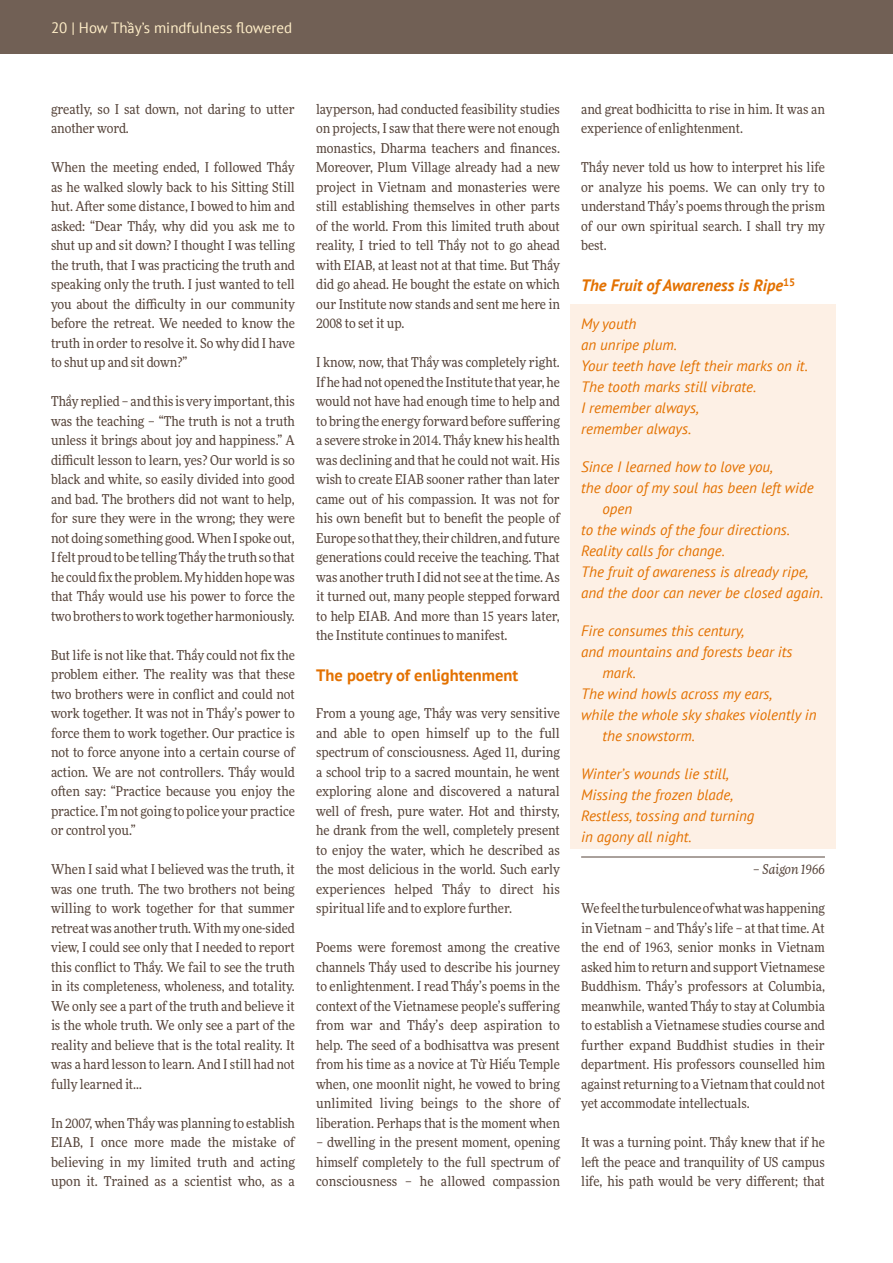
<style>
.page{position:relative;width:893px;height:1263px;background:#fff}
.page>*{position:absolute;margin:0;border:0;box-sizing:border-box;transform-origin:0 0}
._03_Zü_hf{font:italic 700 16.5px "PT Sans";color:#e37100}
._03_Zü_hf-2{font:700 16.5px "PT Sans";color:#e37100}
._03_Gedicht_libü_mE{font:italic 15px/21px "PT Sans";color:#e37100}
._03_Gedicht_libü_mE__4mm{font:italic 15px/21px "PT Sans";color:#e37100}
.Kolumne_li{font:15px "PT Sans";color:#ffeec8}
._00_GT{font:13.5px/19.5px "More Pro";color:#56443a;text-align:justify;scale:.9 1}
._00_GT-2{font:13.5px/19.5px "More Pro";color:#56443a;text-align:justify;scale:.89 1}
._00_GT-3{font:13.5px/19.5px "More Pro";color:#56443a;scale:.91 1}
._03_Autor_rb_ohne_inhalt{font:italic 13.5px "More Pro";color:#56443a;scale:.9 1}
.s1{font-family:"Calibri"}
</style>
<div class="page">
<div style="left:0;top:0;width:893px;height:54px;background:#716055"></div>
<div style="left:570px;top:304px;width:266px;height:544px;background:#fdf0e5"></div>
<hr style="left:581px;top:857px;width:244px;height:1px;background:#56443a">
<p class="Kolumne_li" style="left:51px;top:18px;width:243px">20 | How Th<span class="s1">ầ</span>y’s mindfulness flowered</p>
<p class="_00_GT-3" style="left:51px;top:99px;width:269px">greatly, so I sat down, not daring to utter another word.</p>
<p class="_00_GT" style="left:51px;top:157px;width:272px">When the meeting ended, I followed Thầy as he walked slowly back to his Sitting Still hut. After some distance, I bowed to him and asked: “Dear Thầy, why did you ask me to shut up and sit down? I thought I was telling the truth, that I was practicing the truth and speaking only the truth. I just wanted to tell you about the difficulty in our community before the retreat. We needed to know the truth in order to resolve it. So why did I have to shut up and sit down?”</p>
<p class="_00_GT-2" style="left:51px;top:391px;width:275px">Thầy replied – and this is very important, this was the teaching – “The truth is not a truth unless it brings about joy and happiness.” A difficult lesson to learn, yes? Our world is so black and white, so easily divided into good and bad. The brothers did not want to help, for sure they were in the wrong; they were not doing something good. When I spoke out, I felt proud to be telling Thầy the truth so that he could fix the problem. My hidden hope was that Thầy would use his power to force the two brothers to work together harmoniously.</p>
<p class="_00_GT" style="left:51px;top:645px;width:272px">But life is not like that. Thầy could not fix the problem either. The reality was that these two brothers were in conflict and could not work together. It was not in Thầy’s power to force them to work together. Our practice is not to force anyone into a certain course of action. We are not controllers. Thầy would often say: “Practice because you enjoy the practice. I’m not going to police your practice or control you.”</p>
<p class="_00_GT" style="left:51px;top:859px;width:272px">When I said what I believed was the truth, it was one truth. The two brothers not being willing to work together for that summer retreat was another truth. With my one-sided view, I could see only that I needed to report this conflict to Thầy. We fail to see the truth in its completeness, wholeness, and totality.<br>We only see a part of the truth and believe it is the whole truth. We only see a part of the reality and believe that is the total reality. It was a hard lesson to learn. And I still had not fully learned it…</p>
<p class="_00_GT" style="left:51px;top:1113px;width:273px">In 2007, when Thầy was planning to establish EIAB, I once more made the mistake of believing in my limited truth and acting upon it. Trained as a scientist who, as a</p>
<p class="_00_GT" style="left:316px;top:99px;width:272px">layperson, had conducted feasibility studies on projects, I saw that there were not enough monastics, Dharma teachers and finances.<br>Moreover, Plum Village already had a new project in Vietnam and monasteries were still establishing themselves in other parts of the world. From this limited truth about reality, I tried to tell Thầy not to go ahead with EIAB, at least not at that time. But Thầy did go ahead. He bought the estate on which our Institute now stands and sent me here in 2008 to set it up.</p>
<p class="_00_GT" style="left:316px;top:352px;width:272px">I know, now, that Thầy was completely right.<br>If he had not opened the Institute that year, he would not have had enough time to help and to bring the energy forward before suffering a severe stroke in 2014. Thầy knew his health was declining and that he could not wait. His wish to create EIAB sooner rather than later came out of his compassion. It was not for his own benefit but to benefit the people of Europe so that they, their children, and future generations could receive the teaching. That was another truth I did not see at the time. As it turned out, many people stepped forward to help EIAB. And more than 15 years later, the Institute continues to manifest.</p>
<p class="_03_Zü_hf-2" style="left:316px;top:664px;width:204px">The poetry of enlightenment</p>
<p class="_00_GT" style="left:316px;top:703px;width:272px">From a young age, Thầy was very sensitive and able to open himself up to the full spectrum of consciousness. Aged 11, during a school trip to a sacred mountain, he went exploring alone and discovered a natural well of fresh, pure water. Hot and thirsty, he drank from the well, completely present to enjoy the water, which he described as the most delicious in the world. Such early experiences helped Thầy to direct his spiritual life and to explore further.</p>
<p class="_00_GT-3" style="left:316px;top:937px;width:270px;text-align:justify">Poems were foremost among the creative channels Thầy used to describe his journey to enlightenment. I read Thầy’s poems in the context of the Vietnamese people’s suffering from war and Thầy’s deep aspiration to help. The seed of a bodhisattva was present from his time as a novice at Từ Hiếu Temple when, one moonlit night, he vowed to bring unlimited living beings to the shore of liberation. Perhaps that is the moment when</p>
<p class="_00_GT" style="left:316px;top:1132px;width:272px">– dwelling in the present moment, opening himself completely to the full spectrum of consciousness – he allowed compassion</p>
<p class="_00_GT" style="left:581px;top:99px;width:272px">and great bodhicitta to rise in him. It was an experience of enlightenment.</p>
<p class="_00_GT" style="left:581px;top:157px;width:272px">Thầy never told us how to interpret his life or analyze his poems. We can only try to understand Thầy’s poems through the prism of our own spiritual search. I shall try my best.</p>
<p class="_03_Zü_hf" style="left:581px;top:274px;width:216px">The Fruit of Awareness is Ripe<sup>15</sup></p>
<p class="_03_Gedicht_libü_mE" style="left:581px;top:313px;width:57px">My youth</p>
<p class="_03_Gedicht_libü_mE" style="left:581px;top:334px;width:97px">an unripe plum.</p>
<p class="_03_Gedicht_libü_mE" style="left:581px;top:355px;width:228px">Your teeth have left their marks on it.</p>
<p class="_03_Gedicht_libü_mE" style="left:581px;top:376px;width:177px">The tooth marks still vibrate.</p>
<p class="_03_Gedicht_libü_mE" style="left:581px;top:397px;width:119px">I remember always,</p>
<p class="_03_Gedicht_libü_mE__4mm" style="left:581px;top:418px;width:112px">remember always.</p>
<p class="_03_Gedicht_libü_mE" style="left:581px;top:456px;width:193px">Since I learned how to love you,</p>
<p class="_03_Gedicht_libü_mE" style="left:602px;top:477px;width:213px;text-indent:-21px">the door of my soul has been left wide open</p>
<p class="_03_Gedicht_libü_mE" style="left:581px;top:519px;width:210px">to the winds of the four directions.</p>
<p class="_03_Gedicht_libü_mE" style="left:581px;top:540px;width:145px">Reality calls for change.</p>
<p class="_03_Gedicht_libü_mE" style="left:581px;top:561px;width:229px">The fruit of awareness is already ripe,</p>
<p class="_03_Gedicht_libü_mE__4mm" style="left:581px;top:582px;width:244px">and the door can never be closed again.</p>
<p class="_03_Gedicht_libü_mE" style="left:581px;top:620px;width:165px">Fire consumes this century,</p>
<p class="_03_Gedicht_libü_mE" style="left:602px;top:641px;width:192px;text-indent:-21px">and mountains and forests bear its mark.</p>
<p class="_03_Gedicht_libü_mE" style="left:581px;top:683px;width:193px">The wind howls across my ears,</p>
<p class="_03_Gedicht_libü_mE__4mm" style="left:602px;top:704px;width:216px;text-indent:-21px">while the whole sky shakes violently in the snowstorm.</p>
<p class="_03_Gedicht_libü_mE" style="left:581px;top:763px;width:149px">Winter’s wounds lie still,</p>
<p class="_03_Gedicht_libü_mE" style="left:581px;top:784px;width:154px">Missing the frozen blade,</p>
<p class="_03_Gedicht_libü_mE" style="left:581px;top:805px;width:175px">Restless, tossing and turning</p>
<p class="_03_Gedicht_libü_mE" style="left:581px;top:826px;width:112px">in agony all night.</p>
<p class="_03_Autor_rb_ohne_inhalt" style="left:753px;top:860px;width:82px">– Saigon 1966</p>
<p class="_00_GT-2" style="left:581px;top:898px;width:276px">We feel the turbulence of what was happening in Vietnam – and Thầy’s life – at that time. At the end of 1963, senior monks in Vietnam asked him to return and support Vietnamese Buddhism. Thầy’s professors at Columbia, meanwhile, wanted Thầy to stay at Columbia to establish a Vietnamese studies course and further expand Buddhist studies in their department. His professors counselled him against returning to a Vietnam that could not yet accommodate intellectuals.</p>
<p class="_00_GT" style="left:581px;top:1132px;width:272px">It was a turning point. Thầy knew that if he left the peace and tranquility of US campus life, his path would be very different; that</p>
</div>
